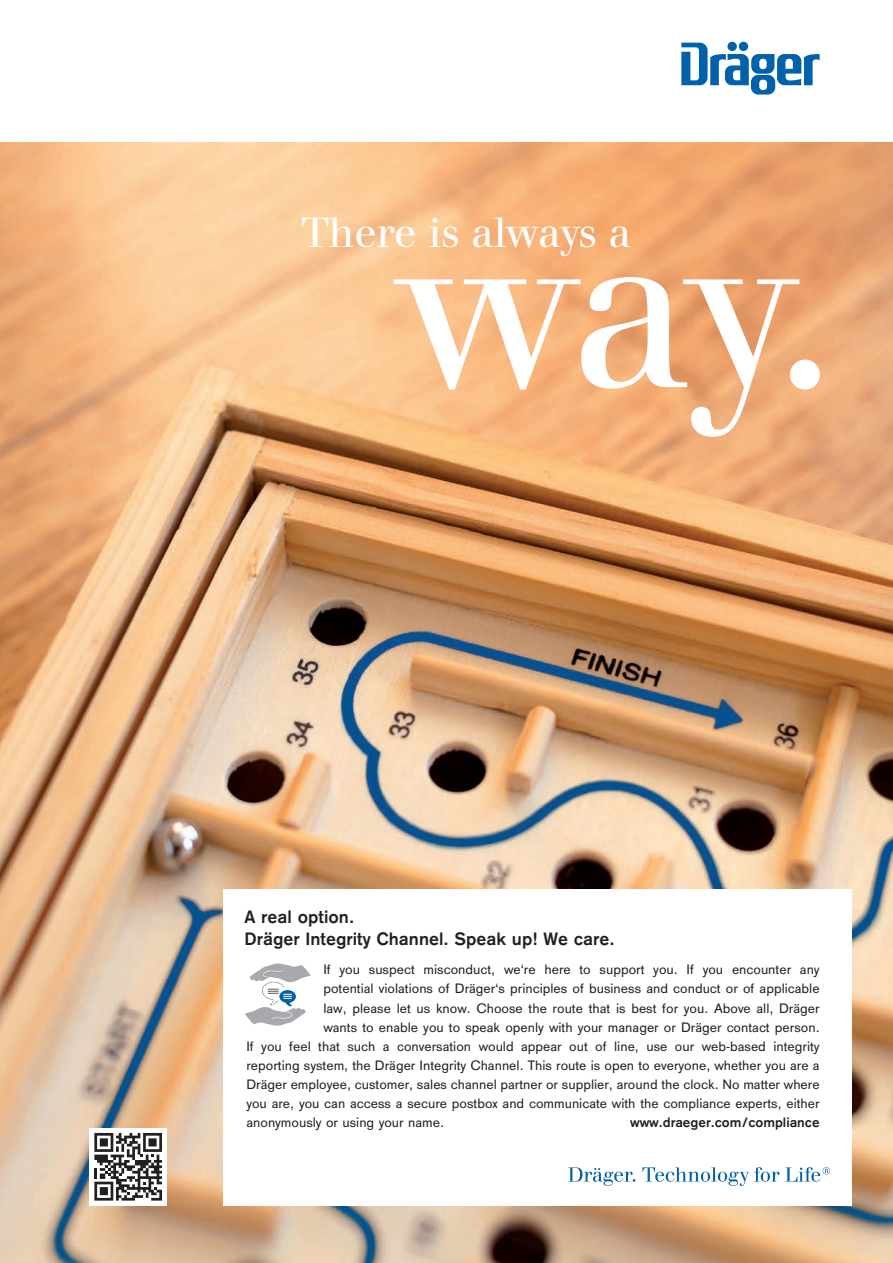
<style>
.page{position:relative;width:893px;height:1263px;background:#fff}
.page>*{position:absolute;margin:0;border:0;box-sizing:border-box;transform-origin:0 0}
.t1{font:236.1px "Draeger Walbaum";color:#fff}
.t2{font:44.1px "Draeger Walbaum";color:#fff}
.t3{font:700 18.75px/21.3px "Draeger Sans";color:#231f20}
.t4{font:14.25px "Draeger Sans";color:#231f20}
.t5{font:700 14.25px "Draeger Sans";color:#231f20}
</style>
<div class="page">
<img style="left:0;top:142px;width:892px;height:1120px">
<svg style="left:681px;top:43px;width:138px;height:52px"></svg>
<div style="left:89px;top:1127px;width:78px;height:78px;background:#fff"></div>
<svg style="left:94px;top:1133px;width:68px;height:67px"></svg>
<div style="left:223px;top:889px;width:628px;height:316px;background:#fff"></div>
<svg style="left:245px;top:963px;width:65px;height:63px"></svg>
<svg style="left:568px;top:1167px;width:67px;height:18px"></svg>
<svg style="left:642px;top:1167px;width:137px;height:18px"></svg>
<svg style="left:785px;top:1167px;width:45px;height:14px"></svg>
<h2 class="t2" style="left:302px;top:217px;width:331px">There is always a</h2>
<h1 class="t1" style="left:402px;top:227px;width:435px">way.</h1>
<h3 class="t3" style="left:244px;top:908px;width:372px">A real option.<br>Dräger Integrity Channel. Speak up! We care.</h3>
<p class="t4" style="left:323px;top:963px;width:497px">If you suspect misconduct, we‘re here to support you. If you encounter any</p>
<p class="t4" style="left:323px;top:983px;width:497px">potential violations of Dräger‘s principles of business and conduct or of applicable</p>
<p class="t4" style="left:323px;top:1002px;width:497px">law, please let us know. Choose the route that is best for you. Above all, Dräger</p>
<p class="t4" style="left:323px;top:1021px;width:497px">wants to enable you to speak openly with your manager or Dräger contact person.</p>
<p class="t4" style="left:246px;top:1040px;width:574px">If you feel that such a conversation would appear out of line, use our web-based integrity</p>
<p class="t4" style="left:246px;top:1059px;width:574px">reporting system, the Dräger Integrity Channel. This route is open to everyone, whether you are a</p>
<p class="t4" style="left:246px;top:1078px;width:574px">Dräger employee, customer, sales channel partner or supplier, around the clock. No matter where</p>
<p class="t4" style="left:246px;top:1097px;width:574px">you are, you can access a secure postbox and communicate with the compliance experts, either</p>
<p class="t4" style="left:246px;top:1116px;width:199px">anonymously or using your name.</p>
<p class="t5" style="left:630px;top:1117px;width:191px">www.draeger.com/compliance</p>
</div>
